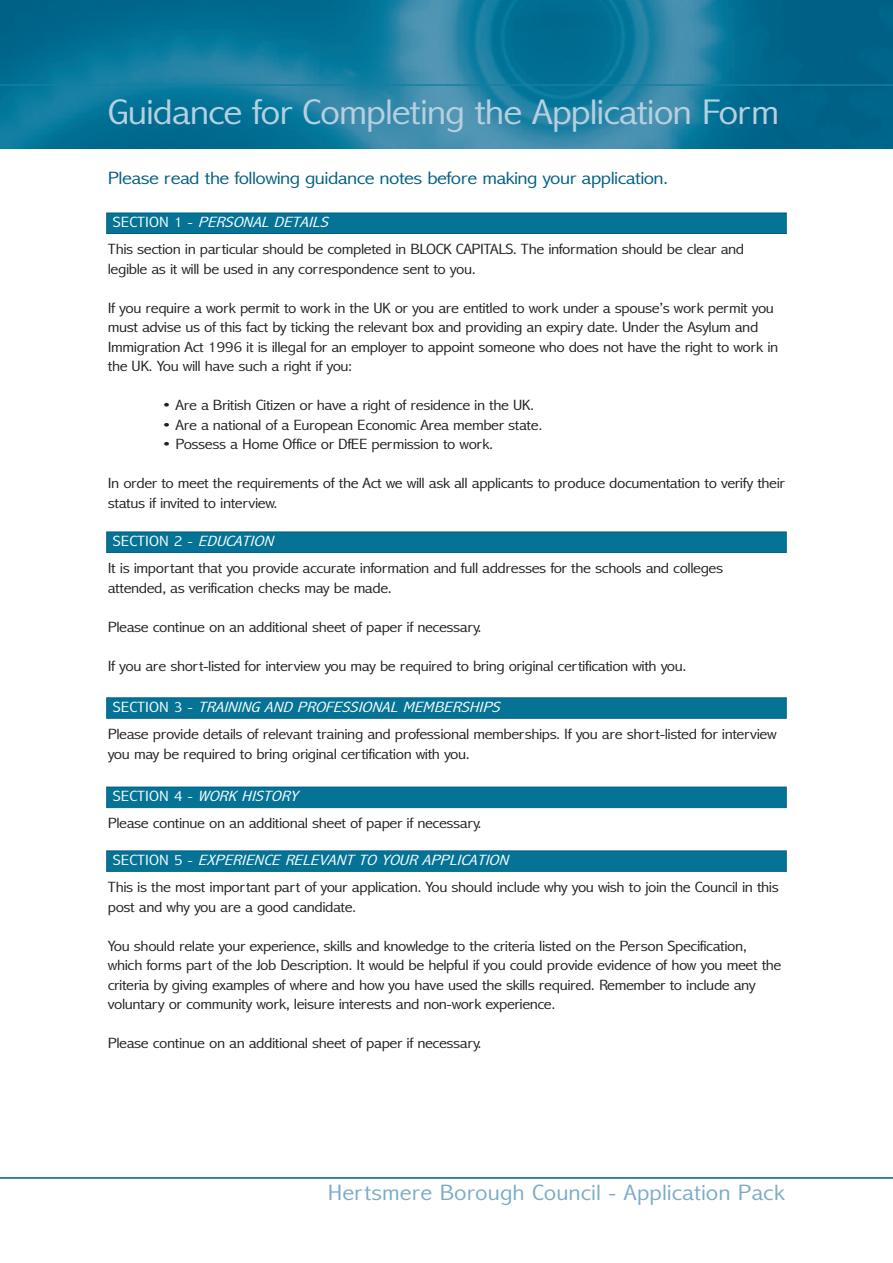
<style>
.page{position:relative;width:893px;height:1263px;background:#fff}
.page>*{position:absolute;margin:0;border:0;box-sizing:border-box;transform-origin:0 0}
.t1{font:300 condensed 36px "Abadi";letter-spacing:-.025em;color:#b7d0e0;scale:1.3 1}
.t2{font:300 condensed 22.5px "Abadi";color:#7bacc5;scale:1.3 1}
.t3{font:300 condensed 18px "Abadi";letter-spacing:-.025em;color:#005e82;scale:1.35 1}
.t4{font:300 condensed 15px/19.5px "Abadi";letter-spacing:-.025em;color:#231f20;scale:1.3 1}
.t5{font:italic 300 condensed 15px "Abadi";color:#fff;scale:1.3 1}
.t6{font:300 condensed 15px "Abadi";color:#fff;scale:1.3 1}
.s1{font-style:normal}
.s2{font-style:italic}
</style>
<div class="page">
<img style="left:0;top:0;width:893px;height:149px">
<hr style="left:0;top:84px;width:893px;height:2px;background:#157fa2">
<hr style="left:0;top:1177px;width:893px;height:2px;background:#005e82">
<div style="left:107px;top:213px;width:679px;height:20px;background:#057396"></div>
<div style="left:106px;top:213px;width:681px;height:21px;border:1px solid #005e82"></div>
<div style="left:107px;top:532px;width:679px;height:20px;background:#057396"></div>
<div style="left:106px;top:531px;width:681px;height:22px;border:1px solid #005e82"></div>
<div style="left:107px;top:698px;width:679px;height:20px;background:#057396"></div>
<div style="left:106px;top:697px;width:681px;height:22px;border:1px solid #005e82"></div>
<div style="left:107px;top:787px;width:679px;height:20px;background:#057396"></div>
<div style="left:106px;top:787px;width:681px;height:21px;border:1px solid #005e82"></div>
<div style="left:107px;top:851px;width:679px;height:20px;background:#057396"></div>
<div style="left:106px;top:850px;width:681px;height:22px;border:1px solid #005e82"></div>
<h1 class="t1" style="left:108px;top:91px;width:518px">Guidance for Completing the Application Form</h1>
<p class="t3" style="left:108px;top:167px;width:417px">Please read the following guidance notes before making your application.</p>
<p class="t5" style="left:113px;top:213px;width:171px"><span class="s1">S E C T I O N 1 -</span> PERSONAL DETAILS</p>
<p class="t4" style="left:108px;top:239px;width:491px">This section in particular should be completed in BLOCK CAPITALS. The information should be clear and legible as it will be used in any correspondence sent to you.</p>
<p class="t4" style="left:108px;top:298px;width:517px">If you require a work permit to work in the UK or you are entitled to work under a spouse’s work permit you must advise us of this fact by ticking the relevant box and providing an expiry date. Under the Asylum and Immigration Act 1996 it is illegal for an employer to appoint someone who does not have the right to work in the UK. You will have such a right if you:</p>
<p class="t4" style="left:162px;top:395px;width:288px">• Are a British Citizen or have a right of residence in the UK.</p>
<p class="t4" style="left:162px;top:415px;width:294px">• Are a national of a European Economic Area member state.</p>
<p class="t4" style="left:162px;top:434px;width:256px">• Possess a Home Office or DfEE permission to work.</p>
<p class="t4" style="left:108px;top:473px;width:522px">In order to meet the requirements of the Act we will ask all applicants to produce documentation to verify their status if invited to interview.</p>
<p class="t6" style="left:113px;top:532px;width:129px">SECTION 2 - <span class="s2">EDUCATION</span></p>
<p class="t4" style="left:108px;top:558px;width:475px">It is important that you provide accurate information and full addresses for the schools and colleges attended, as verification checks may be made.</p>
<p class="t4" style="left:108px;top:617px;width:289px">Please continue on an additional sheet of paper if necessary.</p>
<p class="t4" style="left:108px;top:656px;width:447px">If you are short-listed for interview you may be required to bring original certification with you.</p>
<p class="t5" style="left:113px;top:697px;width:303px"><span class="s1">S E C T I O N 3 -</span> TRAINING AND PROFESSIONAL MEMBERSHIPS</p>
<p class="t4" style="left:108px;top:724px;width:516px">Please provide details of relevant training and professional memberships. If you are short-listed for interview you may be required to bring original certification with you.</p>
<p class="t5" style="left:113px;top:787px;width:147px"><span class="s1">SECTION 4 -</span> WORKHISTORY</p>
<p class="t4" style="left:108px;top:813px;width:289px">Please continue on an additional sheet of paper if necessary.</p>
<p class="t5" style="left:113px;top:851px;width:309px"><span class="s1">S E C T I O N 5 -</span> EXPERIENCE RELEVANT TO YOUR APPLICATION</p>
<p class="t4" style="left:108px;top:877px;width:518px">This is the most important part of your application. You should include why you wish to join the Council in this post and why you are a good candidate.</p>
<p class="t4" style="left:108px;top:936px;width:520px">You should relate your experience, skills and knowledge to the criteria listed on the Person Specification, which forms part of the Job Description. It would be helpful if you could provide evidence of how you meet the criteria by giving examples of where and how you have used the skills required. Remember to include any voluntary or community work, leisure interests and non-work experience.</p>
<p class="t4" style="left:108px;top:1033px;width:289px">Please continue on an additional sheet of paper if necessary.</p>
<h2 class="t2" style="left:328px;top:1179px;width:353px">Hertsmere Borough Council - Application Pack</h2>
</div>
